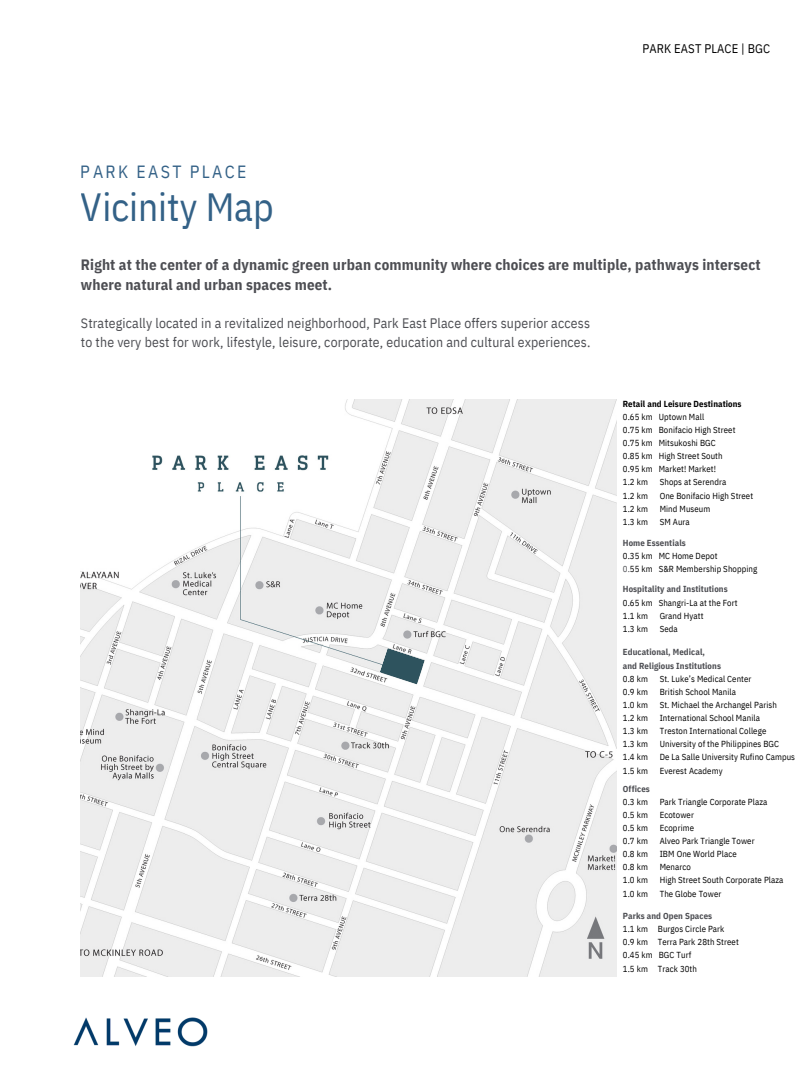
<style>
.page{position:relative;width:810px;height:1080px;background:#fff}
.page>*{position:absolute;margin:0;border:0;box-sizing:border-box;transform-origin:0 0}
.t1{font:39.25px "IBM Plex Sans Cond";color:#003a69}
.t2{font:17.75px "IBM Plex Sans Cond";letter-spacing:.13em;color:#003a69}
.t3{font:700 15px/20.6px "IBM Plex Sans Cond";letter-spacing:.01em;color:#4d4e53}
.t4{font:13.75px/18.8px "IBM Plex Sans Cond";letter-spacing:.01em;color:#4d4e53}
.t5{font:12.5px "IBM Plex Sans Cond";letter-spacing:.01em;color:#000}
.t6{font:8.75px/13.1px "IBM Plex Sans Cond";letter-spacing:.01em;color:#000;text-align:center}
.t7{font:700 8.75px "IBM Plex Sans Cond";letter-spacing:.01em;color:#4d4e53}
.t8{font:700 8.75px "IBM Plex Sans Cond";letter-spacing:.01em;color:#000}
.s1{color:#4d4e53}
</style>
<div class="page">
<img style="left:81px;top:399px;width:535px;height:578px">
<img style="left:73px;top:1017px;width:135px;height:30px">
<svg style="left:380px;top:648px;width:45px;height:36px"></svg>
<h2 class="t2" style="left:81px;top:160px;width:167px">PARK EAST PLACE</h2>
<h1 class="t1" style="left:81px;top:181px;width:194px">Vicinity Map</h1>
<h2 class="t5" style="left:642px;top:40px;width:129px">PARK EAST PLACE | BGC</h2>
<h3 class="t3" style="left:81px;top:254px;width:681px">Right at the center of a dynamic green urban community where choices are multiple, pathways intersect where natural and urban spaces meet.</h3>
<p class="t4" style="left:81px;top:313px;width:511px">Strategically located in a revitalized neighborhood, Park East Place offers superior access to the very best for work, lifestyle, leisure, corporate, education and cultural experiences.</p>
<p class="t8" style="left:623px;top:398px;width:120px">Retail and Leisure Destinations</p>
<p class="t6" style="left:623px;top:410px;width:114px;text-align:left">0.65 km Uptown Mall<br>0.75 km Bonifacio High Street<br>0.75 km Mitsukoshi BGC<br>0.85 km High Street South<br>0.95 km Market! Market!<br>1.2 km</p>
<p class="t6" style="left:660px;top:476px;width:68px">Shops at Serendra</p>
<p class="t6" style="left:623px;top:489px;width:27px">1.2 km</p>
<p class="t6" style="left:660px;top:489px;width:95px">One Bonifacio High Street</p>
<p class="t6" style="left:623px;top:502px;width:27px">1.2 km</p>
<p class="t6" style="left:660px;top:502px;width:52px">Mind Museum</p>
<p class="t6" style="left:623px;top:515px;width:27px">1.3 km</p>
<p class="t6" style="left:660px;top:515px;width:32px">SM Aura</p>
<p class="t7" style="left:623px;top:537px;width:65px">Home Essentials</p>
<p class="t6" style="left:623px;top:549px;width:31px">0.35 km</p>
<p class="t6" style="left:623px;top:549px;width:136px">MC Home Depot<br><span class="s1">0.</span>55 km S&amp;R Membership Shopping</p>
<p class="t7" style="left:623px;top:583px;width:106px">Hospitality and Institutions</p>
<p class="t6" style="left:623px;top:596px;width:116px">0.65 km Shangri-La at the Fort</p>
<p class="t6" style="left:623px;top:609px;width:27px">1.1 km</p>
<p class="t6" style="left:660px;top:609px;width:45px">Grand Hyatt</p>
<p class="t6" style="left:623px;top:622px;width:27px">1.3 km</p>
<p class="t6" style="left:660px;top:622px;width:20px">Seda</p>
<p class="t7" style="left:623px;top:646px;width:84px">Educational, Medical,</p>
<p class="t7" style="left:623px;top:660px;width:100px">and Religious Institutions</p>
<p class="t6" style="left:623px;top:672px;width:27px">0.8 km</p>
<p class="t6" style="left:660px;top:672px;width:93px">St. Luke’s Medical Center</p>
<p class="t6" style="left:623px;top:685px;width:27px">0.9 km</p>
<p class="t6" style="left:660px;top:685px;width:78px">British School Manila</p>
<p class="t6" style="left:623px;top:698px;width:27px">1.0 km</p>
<p class="t6" style="left:660px;top:698px;width:119px">St. Michael the Archangel Parish</p>
<p class="t6" style="left:623px;top:711px;width:27px">1.2 km</p>
<p class="t6" style="left:660px;top:711px;width:102px">International School Manila</p>
<p class="t6" style="left:623px;top:724px;width:27px">1.3 km</p>
<p class="t6" style="left:660px;top:724px;width:108px">Treston International College</p>
<p class="t6" style="left:623px;top:737px;width:27px">1.3 km</p>
<p class="t6" style="left:660px;top:737px;width:121px">University of the Philippines BGC</p>
<p class="t6" style="left:623px;top:751px;width:27px">1.4 km</p>
<p class="t6" style="left:660px;top:751px;width:137px">De La Salle University Rufino Campus</p>
<p class="t6" style="left:623px;top:764px;width:27px">1.5 km</p>
<p class="t6" style="left:660px;top:764px;width:64px">Everest Academy</p>
<p class="t7" style="left:623px;top:783px;width:28px">Offices</p>
<p class="t6" style="left:623px;top:795px;width:27px">0.3 km</p>
<p class="t6" style="left:660px;top:795px;width:109px">Park Triangle Corporate Plaza</p>
<p class="t6" style="left:623px;top:808px;width:27px">0.5 km</p>
<p class="t6" style="left:660px;top:808px;width:36px">Ecotower</p>
<p class="t6" style="left:623px;top:821px;width:27px">0.5 km</p>
<p class="t6" style="left:660px;top:821px;width:36px">Ecoprime</p>
<p class="t6" style="left:623px;top:834px;width:27px">0.7 km</p>
<p class="t6" style="left:660px;top:834px;width:96px">Alveo Park Triangle Tower</p>
<p class="t6" style="left:623px;top:847px;width:27px">0.8 km</p>
<p class="t6" style="left:660px;top:847px;width:79px">IBM One World Place</p>
<p class="t6" style="left:623px;top:860px;width:27px">0.8 km</p>
<p class="t6" style="left:660px;top:860px;width:33px">Menarco</p>
<p class="t6" style="left:623px;top:874px;width:27px">1.0 km</p>
<p class="t6" style="left:660px;top:874px;width:125px">High Street South Corporate Plaza</p>
<p class="t6" style="left:623px;top:887px;width:27px">1.0 km</p>
<p class="t6" style="left:660px;top:887px;width:63px">The Globe Tower</p>
<p class="t7" style="left:623px;top:910px;width:91px">Parks and Open Spaces</p>
<p class="t6" style="left:623px;top:922px;width:27px">1.1 km</p>
<p class="t6" style="left:658px;top:922px;width:68px">Burgos Circle Park</p>
<p class="t6" style="left:623px;top:935px;width:117px">0.9 km Terra Park 28th Street</p>
<p class="t6" style="left:623px;top:949px;width:70px">0.45 km BGC Turf</p>
<p class="t6" style="left:623px;top:962px;width:76px">1.5 km Track 30th</p>
</div>
